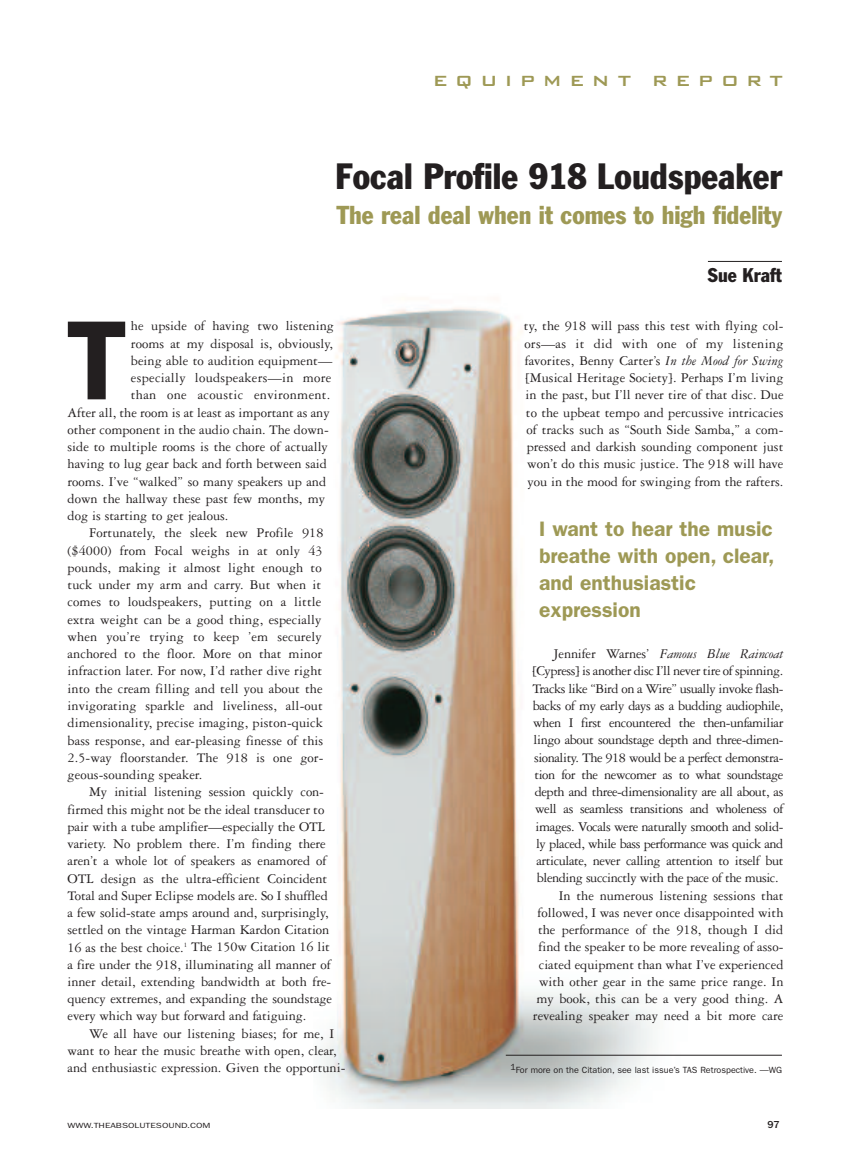
<style>
.page{position:relative;width:851px;height:1161px;background:#fff}
.page>*{position:absolute;margin:0;border:0;box-sizing:border-box;transform-origin:0 0}
.t1{font:600 113.25px "Franklin Gothic";color:#231f20}
.t2{font:condensed 36px "Franklin Gothic";color:#231f20}
.t3{font:condensed 25.5px "Franklin Gothic";color:#9e9955}
.t4{font:500 24px "Bank Gothic BT";letter-spacing:.33em;color:#9e9955}
.t5{font:600 21px/27px "Franklin Gothic";color:#9e9955}
.t6{font:condensed 19.5px "Franklin Gothic";color:#231f20}
.t7{font:14.25px/17.2px "Garamond Three";color:#231f20;text-align:justify}
.t8{font:14.25px "Garamond Three";letter-spacing:-.03em;color:#231f20}
.t9{font:14.25px "Garamond Three";letter-spacing:.02em;color:#231f20}
.t10{font:italic 14.25px "Garamond Three";letter-spacing:-.01em;color:#231f20}
.t11{font:500 10.5px "Franklin Gothic";color:#231f20}
.t12{font:9px "Franklin Gothic";color:#231f20}
.t13{font:7.5px "Franklin Gothic";color:#231f20;scale:1.3 1}
.s1{font-style:italic}
.s2{font-style:normal}
</style>
<div class="page">
<img style="left:323px;top:308px;width:389px;height:800px">
<hr style="left:708px;top:261px;width:74px;height:1px;background:#231f20">
<div style="left:537px;top:494px;width:246px;height:139px;background:#fff"></div>
<hr style="left:506px;top:1055px;width:275px;height:1px;background:#231f20">
<p class="t4" style="left:433px;top:63px;width:352px">equipment report</p>
<p class="t2" style="left:335px;top:163px;width:448px">Focal Profile 918 Loudspeaker</p>
<p class="t3" style="left:337px;top:205px;width:446px">The real deal when it comes to high fidelity</p>
<p class="t1" style="left:66px;top:322px;width:63px">T</p>
<p class="t7" style="left:131px;top:319px;width:204px">he upside of having two listening</p>
<p class="t7" style="left:131px;top:336px;width:204px">rooms at my disposal is, obviously,</p>
<p class="t7" style="left:131px;top:353px;width:203px">being able to audition equipment—</p>
<p class="t9" style="left:131px;top:373px;width:202px">especially loudspeakers—in more</p>
<p class="t9" style="left:131px;top:390px;width:201px">than one acoustic environment.</p>
<p class="t7" style="left:68px;top:405px;width:264px">After all, the room is at least as important as any</p>
<p class="t7" style="left:68px;top:422px;width:263px">other component in the audio chain. The down-</p>
<p class="t7" style="left:68px;top:440px;width:262px">side to multiple rooms is the chore of actually</p>
<p class="t7" style="left:68px;top:457px;width:261px">having to lug gear back and forth between said</p>
<p class="t7" style="left:68px;top:474px;width:260px">rooms. I’ve “walked” so many speakers up and</p>
<p class="t7" style="left:68px;top:491px;width:259px">down the hallway these past few months, my</p>
<p class="t7" style="left:68px;top:509px;width:162px">dog is starting to get jealous.</p>
<p class="t7" style="left:89px;top:526px;width:236px">Fortunately, the sleek new Profile 918</p>
<p class="t7" style="left:68px;top:543px;width:257px">($4000) from Focal weighs in at only 43</p>
<p class="t7" style="left:68px;top:560px;width:256px">pounds, making it almost light enough to</p>
<p class="t7" style="left:68px;top:578px;width:255px">tuck under my arm and carry. But when it</p>
<p class="t7" style="left:68px;top:595px;width:255px">comes to loudspeakers, putting on a little</p>
<p class="t7" style="left:68px;top:612px;width:255px">extra weight can be a good thing, especially</p>
<p class="t7" style="left:68px;top:629px;width:256px">when you’re trying to keep ’em securely</p>
<p class="t7" style="left:68px;top:647px;width:256px">anchored to the floor. More on that minor</p>
<p class="t7" style="left:68px;top:664px;width:256px">infraction later. For now, I’d rather dive right</p>
<p class="t7" style="left:68px;top:681px;width:256px">into the cream filling and tell you about the</p>
<p class="t7" style="left:68px;top:698px;width:257px">invigorating sparkle and liveliness, all-out</p>
<p class="t7" style="left:68px;top:716px;width:257px">dimensionality, precise imaging, piston-quick</p>
<p class="t7" style="left:68px;top:733px;width:257px">bass response, and ear-pleasing finesse of this</p>
<p class="t7" style="left:68px;top:750px;width:257px">2.5-way floorstander. The 918 is one gor-</p>
<p class="t7" style="left:68px;top:767px;width:136px">geous-sounding speaker.</p>
<p class="t7" style="left:89px;top:785px;width:236px">My initial listening session quickly con-</p>
<p class="t7" style="left:68px;top:802px;width:258px">firmed this might not be the ideal transducer to</p>
<p class="t7" style="left:68px;top:819px;width:259px">pair with a tube amplifier—especially the OTL</p>
<p class="t7" style="left:68px;top:836px;width:260px">variety. No problem there. I’m finding there</p>
<p class="t7" style="left:68px;top:854px;width:260px">aren’t a whole lot of speakers as enamored of</p>
<p class="t7" style="left:68px;top:871px;width:261px">OTL design as the ultra-efficient Coincident</p>
<p class="t7" style="left:68px;top:888px;width:262px">Total and Super Eclipse models are. So I shuffled</p>
<p class="t7" style="left:68px;top:905px;width:262px">a few solid-state amps around and, surprisingly,</p>
<p class="t7" style="left:68px;top:923px;width:263px">settled on the vintage Harman Kardon Citation</p>
<p class="t7" style="left:68px;top:940px;width:264px">16 as the best choice.<sup>1</sup> The 150w Citation 16 lit</p>
<p class="t7" style="left:68px;top:957px;width:264px">a fire under the 918, illuminating all manner of</p>
<p class="t7" style="left:68px;top:974px;width:265px">inner detail, extending bandwidth at both fre-</p>
<p class="t7" style="left:68px;top:991px;width:266px">quency extremes, and expanding the soundstage</p>
<p class="t7" style="left:68px;top:1009px;width:240px">every which way but forward and fatiguing.</p>
<p class="t7" style="left:89px;top:1026px;width:246px">We all have our listening biases; for me, I</p>
<p class="t7" style="left:68px;top:1043px;width:271px">want to hear the music breathe with open, clear,</p>
<p class="t7" style="left:68px;top:1061px;width:279px">and enthusiastic expression. Given the opportuni-</p>
<p class="t6" style="left:708px;top:268px;width:76px">Sue Kraft</p>
<p class="t7" style="left:524px;top:319px;width:261px">ty, the 918 will pass this test with flying col&shy;ors—as it did with one of my listening favorites, Benny Carter’s <span class="s1">In the Mood for Swing </span>[Musical Heritage Society]. Perhaps I’m living in the past, but I’ll never tire of that disc. Due to the upbeat tempo and percussive intricacies of tracks such as “South Side Samba,” a com&shy;pressed and darkish sounding component just won’t do this music justice. The 918 will have you in the mood for swinging from the rafters.</p>
<p class="t5" style="left:539px;top:517px;width:237px">I want to hear the music breathe with open, clear, and enthusiastic expression</p>
<p class="t10" style="left:553px;top:649px;width:232px"><span class="s2">Jennifer Warnes’</span> Famous Blue Raincoat</p>
<p class="t8" style="left:532px;top:666px;width:253px">[Cypress] is another disc I’ll never tire of spinning.</p>
<p class="t8" style="left:532px;top:683px;width:252px">Tracks like “Bird on a Wire” usually invoke flash-</p>
<p class="t8" style="left:533px;top:701px;width:252px">backs of my early days as a budding audiophile,</p>
<p class="t8" style="left:533px;top:718px;width:252px">when I first encountered the then-unfamiliar</p>
<p class="t8" style="left:533px;top:735px;width:251px">lingo about soundstage depth and three-dimen-</p>
<p class="t8" style="left:534px;top:752px;width:251px">sionality. The 918 would be a perfect demonstra-</p>
<p class="t8" style="left:534px;top:770px;width:250px">tion for the newcomer as to what soundstage</p>
<p class="t8" style="left:535px;top:787px;width:250px">depth and three-dimensionality are all about, as</p>
<p class="t8" style="left:535px;top:804px;width:250px">well as seamless transitions and wholeness of</p>
<p class="t8" style="left:535px;top:822px;width:249px">images. Vocals were naturally smooth and solid-</p>
<p class="t8" style="left:536px;top:839px;width:249px">ly placed, while bass performance was quick and</p>
<p class="t8" style="left:536px;top:856px;width:248px">articulate, never calling attention to itself but</p>
<p class="t8" style="left:537px;top:873px;width:243px">blending succinctly with the pace of the music.</p>
<p class="t7" style="left:559px;top:888px;width:226px">In the numerous listening sessions that</p>
<p class="t7" style="left:537px;top:905px;width:247px">followed, I was never once disappointed with</p>
<p class="t7" style="left:538px;top:923px;width:247px">the performance of the 918, though I did</p>
<p class="t7" style="left:538px;top:940px;width:246px">find the speaker to be more revealing of asso-</p>
<p class="t7" style="left:538px;top:957px;width:246px">ciated equipment than what I’ve experienced</p>
<p class="t7" style="left:539px;top:974px;width:246px">with other gear in the same price range. In</p>
<p class="t7" style="left:536px;top:992px;width:248px">my book, this can be a very good thing. A</p>
<p class="t7" style="left:533px;top:1009px;width:252px">revealing speaker may need a bit more care</p>
<p class="t12" style="left:510px;top:1067px;width:273px">1For more on the Citation, see last issue’s TAS Retrospective. —WG</p>
<p class="t13" style="left:68px;top:1123px;width:111px">WWW.THEABSOLUTESOUND.COM</p>
<p class="t11" style="left:767px;top:1121px;width:14px">97</p>
</div>
